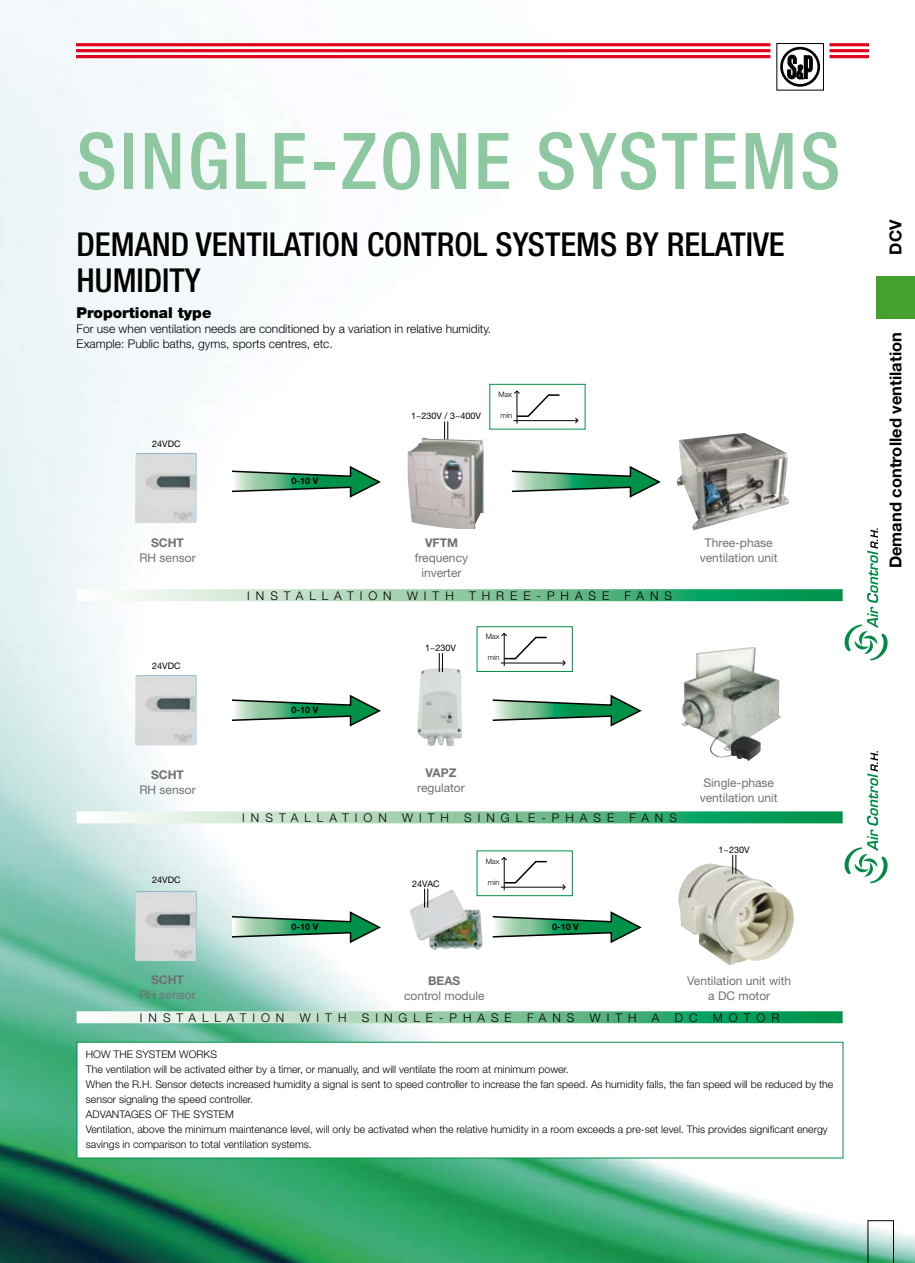
<style>
.page{position:relative;width:915px;height:1263px;background:#fff}
.page>*{position:absolute;margin:0;border:0;box-sizing:border-box;transform-origin:0 0}
.t1{font:500 condensed 78.3px "Helvetica Neue";letter-spacing:.04em;color:#8ec8a0}
.t2{font:500 condensed 33px/36px "Helvetica Neue";color:#000}
.t3{font:700 16.5px "Helvetica Neue";color:#000}
.t4{font:900 15px "Helvetica Neue";color:#000}
.t5{font:300 12px/15px "Helvetica Neue";color:#000}
.t6{font:12px/15px "Helvetica Neue";color:#707173;text-align:center}
.t7{font:300 12px "Helvetica Neue";letter-spacing:.5em;color:#000}
.t8{font:700 12px "Helvetica Neue";color:#707173}
.t9{font:300 10.5px/15px "Helvetica Neue";color:#000}
.t10{font:9px "Helvetica Neue";color:#000}
.t11{font:700 9px "Helvetica Neue";color:#000}
.t12{font:300 7.5px "Helvetica Neue";color:#000}
</style>
<div class="page">
<img style="left:0;top:0;width:914px;height:1263px">
<svg style="left:867px;top:1220px;width:26px;height:43px"></svg>
<div style="left:876px;top:276px;width:38px;height:43px;background:#45a12b"></div>
<div style="left:779px;top:47px;width:40px;height:40px;border:3px solid #000;border-radius:50%"></div>
<svg style="left:787px;top:55px;width:25px;height:24px"></svg>
<hr style="left:77px;top:43px;width:693px;height:3px;background:#e2001a">
<hr style="left:77px;top:49px;width:693px;height:3px;background:#e2001a">
<hr style="left:77px;top:55px;width:693px;height:3px;background:#e2001a">
<hr style="left:829px;top:43px;width:38px;height:3px;background:#e2001a">
<hr style="left:829px;top:49px;width:38px;height:3px;background:#e2001a">
<hr style="left:829px;top:55px;width:38px;height:3px;background:#e2001a">
<svg style="left:230px;top:693px;width:152px;height:35px"></svg>
<svg style="left:491px;top:693px;width:152px;height:35px"></svg>
<img style="left:681px;top:647px;width:100px;height:114px">
<div style="left:77px;top:1042px;width:765px;height:116px;background:#fff"></div>
<img style="left:417px;top:668px;width:45px;height:79px">
<img style="left:677px;top:863px;width:116px;height:102px">
<svg style="left:230px;top:910px;width:152px;height:34px"></svg>
<svg style="left:491px;top:910px;width:152px;height:34px"></svg>
<img style="left:135px;top:675px;width:61px;height:70px">
<img style="left:135px;top:891px;width:61px;height:70px">
<svg style="left:77px;top:589px;width:765px;height:12px;background:#83c9a2"></svg>
<svg style="left:77px;top:811px;width:765px;height:12px;background:#85c9a4"></svg>
<svg style="left:77px;top:1011px;width:765px;height:12px;background:#83c8a2"></svg>
<img style="left:409px;top:889px;width:73px;height:61px">
<svg style="left:424px;top:889px;width:4px;height:18px"></svg>
<svg style="left:439px;top:653px;width:4px;height:19px"></svg>
<svg style="left:732px;top:855px;width:4px;height:19px"></svg>
<div style="left:476px;top:626px;width:96px;height:46px;border:1px solid #009148"></div>
<hr style="left:503px;top:633px;width:1px;height:33px;background:#000">
<hr style="left:500px;top:663px;width:65px;height:1px;background:#000">
<svg style="left:561px;top:659px;width:5px;height:7px"></svg>
<svg style="left:500px;top:632px;width:46px;height:29px"></svg>
<div style="left:476px;top:850px;width:96px;height:46px;border:1px solid #009148"></div>
<hr style="left:503px;top:858px;width:1px;height:32px;background:#000">
<hr style="left:500px;top:887px;width:65px;height:1px;background:#000">
<svg style="left:561px;top:883px;width:5px;height:8px"></svg>
<svg style="left:500px;top:856px;width:46px;height:29px"></svg>
<svg style="left:844px;top:528px;width:43px;height:132px"></svg>
<svg style="left:844px;top:751px;width:43px;height:132px"></svg>
<img style="left:676px;top:433px;width:112px;height:97px">
<img style="left:135px;top:453px;width:61px;height:70px">
<svg style="left:444px;top:421px;width:4px;height:16px"></svg>
<div style="left:489px;top:384px;width:96px;height:45px;border:1px solid #009148"></div>
<hr style="left:516px;top:391px;width:1px;height:33px;background:#000">
<hr style="left:513px;top:420px;width:64px;height:1px;background:#000">
<svg style="left:574px;top:417px;width:5px;height:7px"></svg>
<svg style="left:513px;top:390px;width:46px;height:28px"></svg>
<svg style="left:230px;top:465px;width:152px;height:34px"></svg>
<svg style="left:510px;top:465px;width:152px;height:34px"></svg>
<img style="left:407px;top:437px;width:76px;height:92px">
<h1 class="t1" style="left:77px;top:114px;width:765px">SINGLE-ZONE SYSTEMS</h1>
<h2 class="t2" style="left:77px;top:225px;width:709px">DEMAND VENTILATION CONTROL SYSTEMS BY RELATIVE<br>HUMIDITY</h2>
<h3 class="t4" style="left:77px;top:303px;width:136px">Proportional type</h3>
<p class="t5" style="left:77px;top:321px;width:416px">For use when ventilation needs are conditioned by a variation in relative humidity.<br>Example: Public baths, gyms, sports centres, etc.</p>
<p class="t10" style="left:152px;top:438px;width:30px">24VDC</p>
<p class="t8" style="left:151px;top:535px;width:34px">SCHT</p>
<p class="t6" style="left:139px;top:550px;width:58px">RH sensor</p>
<p class="t10" style="left:152px;top:660px;width:30px">24VDC</p>
<p class="t8" style="left:151px;top:767px;width:34px">SCHT</p>
<p class="t6" style="left:139px;top:782px;width:58px">RH sensor</p>
<p class="t10" style="left:152px;top:874px;width:30px">24VDC</p>
<p class="t8" style="left:151px;top:973px;width:34px">SCHT</p>
<p class="t6" style="left:139px;top:987px;width:58px">RH sensor</p>
<p class="t11" style="left:291px;top:475px;width:28px">0-10 V</p>
<p class="t10" style="left:411px;top:411px;width:71px">1~230V / 3~400V</p>
<p class="t12" style="left:498px;top:390px;width:15px">Max</p>
<p class="t12" style="left:500px;top:411px;width:13px">min</p>
<p class="t8" style="left:425px;top:535px;width:34px">VFTM</p>
<p class="t6" style="left:415px;top:550px;width:55px">frequency inverter</p>
<p class="t7" style="left:247px;top:588px;width:146px">INSTAlL ATION</p>
<p class="t5" style="left:407px;top:587px;width:48px">WITH</p>
<p class="t7" style="left:469px;top:588px;width:142px">THR EE-PHASE</p>
<p class="t5" style="left:624px;top:587px;width:49px">FANS</p>
<p class="t11" style="left:291px;top:704px;width:28px">0-10 V</p>
<p class="t10" style="left:425px;top:642px;width:32px">1~230V</p>
<p class="t12" style="left:485px;top:632px;width:15px">Max</p>
<p class="t12" style="left:487px;top:653px;width:13px">min</p>
<p class="t6" style="left:699px;top:535px;width:79px">Three-phase ventilation unit</p>
<p class="t8" style="left:425px;top:765px;width:33px">VAPZ</p>
<p class="t6" style="left:417px;top:780px;width:49px">regulator</p>
<p class="t6" style="left:699px;top:775px;width:79px">Single-phase ventilation unit</p>
<p class="t7" style="left:242px;top:810px;width:146px">INSTAlL ATION</p>
<p class="t5" style="left:402px;top:810px;width:48px">WITH</p>
<p class="t7" style="left:464px;top:810px;width:151px">SINGL E-PHASE</p>
<p class="t5" style="left:629px;top:810px;width:49px">FANS</p>
<p class="t10" style="left:412px;top:878px;width:29px">24VAC</p>
<p class="t12" style="left:485px;top:856px;width:15px">Max</p>
<p class="t12" style="left:487px;top:877px;width:13px">min</p>
<p class="t11" style="left:291px;top:921px;width:28px">0-10 V</p>
<p class="t11" style="left:552px;top:921px;width:28px">0-10 V</p>
<p class="t10" style="left:718px;top:844px;width:32px">1~230V</p>
<p class="t8" style="left:428px;top:973px;width:34px">BEAS</p>
<p class="t6" style="left:404px;top:988px;width:82px">control module</p>
<p class="t6" style="left:687px;top:973px;width:106px">Ventilation unit with a DC motor</p>
<p class="t7" style="left:140px;top:1010px;width:146px">INSTAlL ATION</p>
<p class="t5" style="left:299px;top:1009px;width:48px">WITH</p>
<p class="t7" style="left:361px;top:1010px;width:151px">SINGL E-PHASE</p>
<p class="t5" style="left:527px;top:1009px;width:49px">FANS</p>
<p class="t5" style="left:589px;top:1009px;width:48px">WITH</p>
<p class="t5" style="left:651px;top:1009px;width:9px">A</p>
<p class="t5" style="left:674px;top:1009px;width:24px">D C</p>
<p class="t5" style="left:712px;top:1009px;width:63px">MOTOR</p>
<p class="t9" style="left:86px;top:1047px;width:748px;text-indent:93px">works<br>The ventilation will be activated either by a timer, or manually, and will ventilate the room at minimum power.<br>When the R.H. Sensor detects increased humidity a signal is sent to speed controller to increase the fan speed. As humidity falls, the fan speed will be reduced by the sensor signaling the speed controller.<br>ADVANTAGES OF THE SYSTEM<br>Ventilation, above the minimum maintenance level, will only be activated when the relative humidity in a room exceeds a pre-set level. This provides significant energy savings in comparison to total ventilation systems.</p>
<p class="t9" style="left:86px;top:1047px;width:36px">How the</p>
<p class="t9" style="left:136px;top:1047px;width:21px">system</p>
<h3 class="t3" style="left:885px;top:255px;width:37px;rotate:-90deg">DCV</h3>
<h3 class="t3" style="left:885px;top:568px;width:238px;rotate:-90deg">Demand controlled ventilation</h3>
</div>
